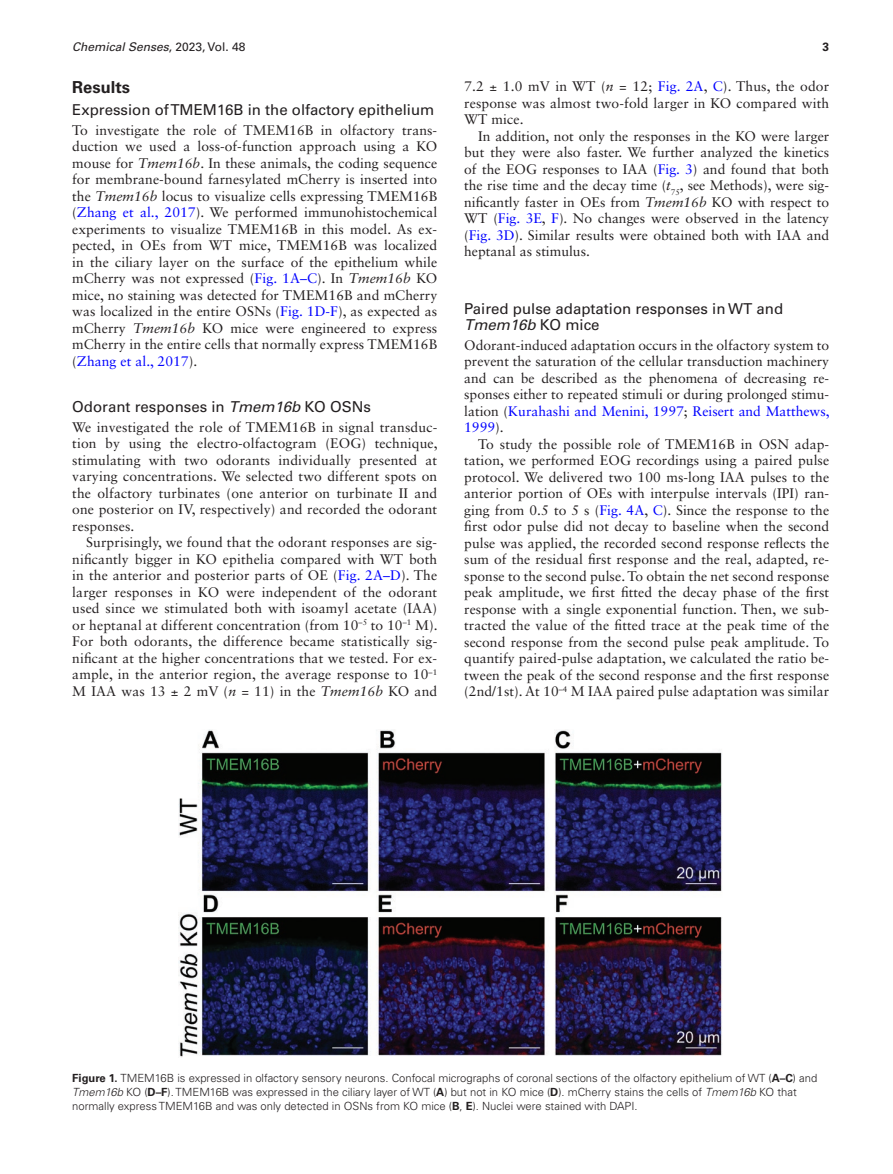
<style>
.page{position:relative;width:893px;height:1174px;background:#fff}
.page>*{position:absolute;margin:0;border:0;box-sizing:border-box;transform-origin:0 0}
.t1{font:700 16.5px "Univers LT Std";color:#231f20}
.t2{font:15px/16.5px "Univers LT Std";color:#231f20}
.t3{font:13.8px/16.5px "Sabon LT Std";letter-spacing:.005em;color:#231f20;text-align:justify}
.t4{font:italic 12px "Univers LT Std";color:#231f20}
.t5{font:700 12px "Univers LT Std";color:#231f20}
.t6{font:300 11.25px/14.2px "Univers LT Std";color:#231f20}
.s1{font-style:normal}
.s2{font-style:italic}
.s3{color:#00f}
.s4{font-weight:700}
</style>
<div class="page">
<img style="left:179px;top:729px;width:543px;height:328px">
<p class="t4" style="left:72px;top:40px;width:175px">Chemical Senses<span class="s1">, 2023, Vol. 48</span></p>
<p class="t5" style="left:822px;top:40px;width:8px">3</p>
<p class="t1" style="left:72px;top:77px;width:59px">Results</p>
<p class="t2" style="left:72px;top:102px;width:364px">Expression of TMEM16B in the olfactory epithelium</p>
<p class="t3" style="left:72px;top:122px;width:366px">To investigate the role of TMEM16B in olfactory trans&shy;duction we used a loss-of-function approach using a KO mouse for <span class="s2">Tmem16b</span>. In these animals, the coding sequence for membrane-bound farnesylated mCherry is inserted into the <span class="s2">Tmem16b</span> locus to visualize cells expressing TMEM16B (<span class="s3">Zhang et al., 2017</span>). We performed immunohistochemical experiments to visualize TMEM16B in this model. As ex&shy;pected, in OEs from WT mice, TMEM16B was localized in the ciliary layer on the surface of the epithelium while mCherry was not expressed (<span class="s3">Fig. 1A–C</span>). In <span class="s2">Tmem16b</span> KO mice, no staining was detected for TMEM16B and mCherry was localized in the entire OSNs (<span class="s3">Fig. 1D-F</span>), as expected as mCherry <span class="s2">Tmem16b</span> KO mice were engineered to express mCherry in the entire cells that normally express TMEM16B (<span class="s3">Zhang et al., 2017</span>).</p>
<p class="t2" style="left:72px;top:399px;width:300px">Odorant responses in <span class="s2">Tmem16b</span> KO OSNs</p>
<p class="t3" style="left:72px;top:419px;width:367px">We investigated the role of TMEM16B in signal transduc&shy;tion by using the electro-olfactogram (EOG) technique, stimulating with two odorants individually presented at varying concentrations. We selected two different spots on the olfactory turbinates (one anterior on turbinate II and one posterior on IV, respectively) and recorded the odorant responses.</p>
<p class="t3" style="left:72px;top:534px;width:367px;text-indent:14px">Surprisingly, we found that the odorant responses are sig&shy;nificantly bigger in KO epithelia compared with WT both in the anterior and posterior parts of OE (<span class="s3">Fig. 2A–D</span>). The larger responses in KO were independent of the odorant used since we stimulated both with isoamyl acetate (IAA) or heptanal at different concentration (from 10<sup>–5</sup> to 10<sup>–1</sup> M).<br>For both odorants, the difference became statistically sig&shy;nificant at the higher concentrations that we tested. For ex&shy;ample, in the anterior region, the average response to 10<sup>–1<br></sup>M IAA was 13 ± 2 mV (<span class="s2">n</span> = 11) in the <span class="s2">Tmem16b</span> KO and</p>
<p class="t3" style="left:464px;top:78px;width:366px">7.2 ± 1.0 mV in WT (<span class="s2">n</span> = 12; <span class="s3">Fig. 2A</span>, <span class="s3">C</span>). Thus, the odor response was almost two-fold larger in KO compared with WT mice.</p>
<p class="t3" style="left:464px;top:128px;width:366px;text-indent:14px">In addition, not only the responses in the KO were larger but they were also faster. We further analyzed the kinetics of the EOG responses to IAA (<span class="s3">Fig. 3</span>) and found that both the rise time and the decay time (<span class="s2">t</span><sub>75</sub>, see Methods), were sig&shy;nificantly faster in OEs from <span class="s2">Tmem16b</span> KO with respect to WT (<span class="s3">Fig. 3E</span>, <span class="s3">F</span>). No changes were observed in the latency (<span class="s3">Fig. 3D</span>). Similar results were obtained both with IAA and heptanal as stimulus.</p>
<p class="t2" style="left:464px;top:300px;width:320px">Paired pulse adaptation responses in WT and<br><span class="s2">Tmem16b</span> KO mice</p>
<p class="t3" style="left:464px;top:336px;width:367px">Odorant-induced adaptation occurs in the olfactory system to prevent the saturation of the cellular transduction machinery and can be described as the phenomena of decreasing re&shy;sponses either to repeated stimuli or during prolonged stimu&shy;lation (<span class="s3">Kurahashi and Menini, 1997</span>; <span class="s3">Reisert and Matthews, 1999</span>).</p>
<p class="t3" style="left:464px;top:435px;width:366px;text-indent:14px">To study the possible role of TMEM16B in OSN adap&shy;tation, we performed EOG recordings using a paired pulse protocol. We delivered two 100 ms-long IAA pulses to the anterior portion of OEs with interpulse intervals (IPI) ran&shy;ging from 0.5 to 5 s (<span class="s3">Fig. 4A</span>, <span class="s3">C</span>). Since the response to the first odor pulse did not decay to baseline when the second pulse was applied, the recorded second response reflects the sum of the residual first response and the real, adapted, re&shy;sponse to the second pulse. To obtain the net second response peak amplitude, we first fitted the decay phase of the first response with a single exponential function. Then, we sub&shy;tracted the value of the fitted trace at the peak time of the second response from the second pulse peak amplitude. To quantify paired-pulse adaptation, we calculated the ratio be&shy;tween the peak of the second response and the first response (2nd/1st). At 10<sup>–4</sup> M IAA paired pulse adaptation was similar</p>
<p class="t6" style="left:72px;top:1070px;width:746px"><span class="s4">Figure 1.</span> TMEM16B is expressed in olfactory sensory neurons. Confocal micrographs of coronal sections of the olfactory epithelium of WT (<span class="s4">A–C</span>) and<br><span class="s2">Tmem16b</span> KO (<span class="s4">D–F</span>). TMEM16B was expressed in the ciliary layer of WT (<span class="s4">A</span>) but not in KO mice (<span class="s4">D</span>). mCherry stains the cells of <span class="s2">Tmem16b</span> KO that normally express TMEM16B and was only detected in OSNs from KO mice (<span class="s4">B</span>, <span class="s4">E</span>). Nuclei were stained with DAPI.</p>
</div>
